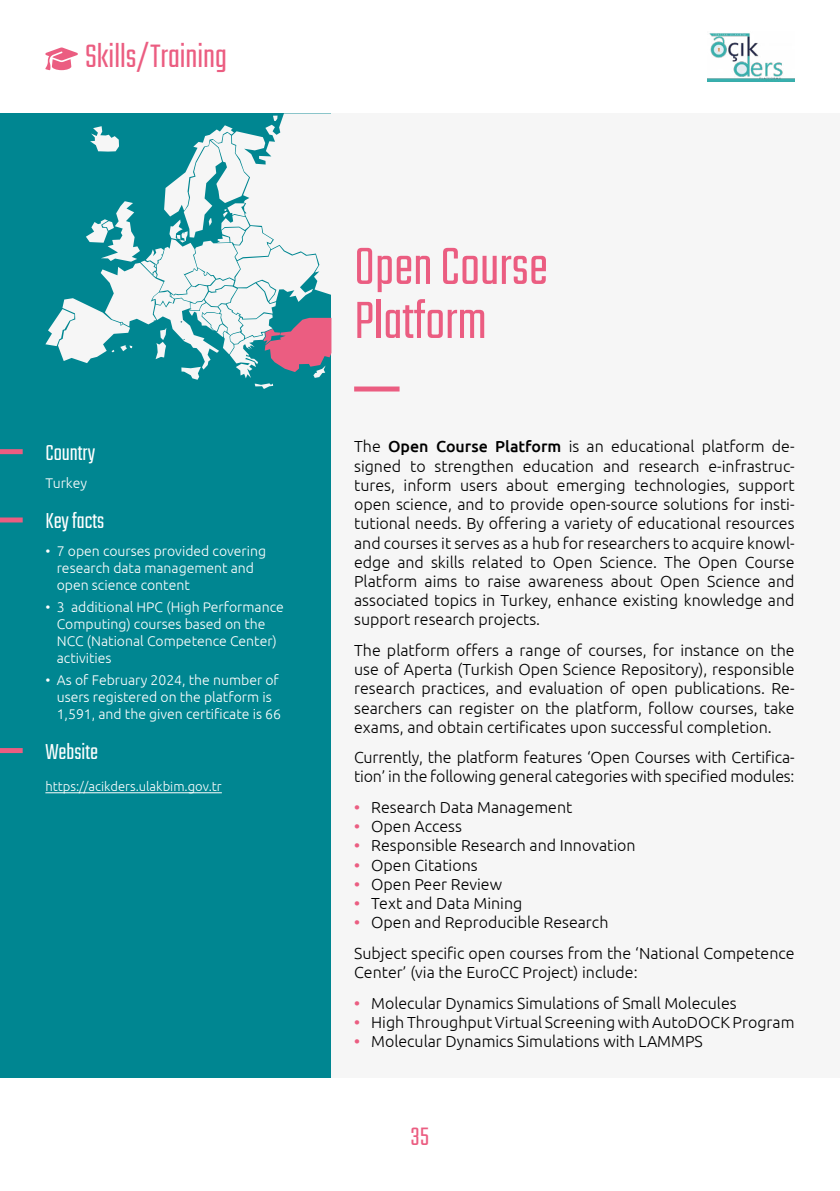
<style>
.page{position:relative;width:840px;height:1191px;background:#fff}
.page>*{position:absolute;margin:0;border:0;box-sizing:border-box;transform-origin:0 0}
.t1{font:300 58px/54px "Teko";color:#eb5d81}
.Top_page{font:300 36px "Teko";color:#eb5d81}
.t2{font:300 28px "Teko";color:#eb5d81}
.t3{font:300 24px "Teko";color:#fff}
.t4{font:300 16px/19.2px "Ubuntu";color:#000;text-align:justify}
.t5{font:300 14px/16.8px "Ubuntu";color:#fff}
.t6{font:300 13px "Ubuntu";color:#fff}
.s1{font-weight:500}
.s2{font-weight:500;color:#eb5d81}
</style>
<div class="page">
<div style="left:0;top:113px;width:331px;height:964px;background:#008691"></div>
<div style="left:331px;top:113px;width:508px;height:964px;background:#f6f6f6"></div>
<div style="left:0;top:449px;width:23px;height:5px;background:#eb5d81"></div>
<svg style="left:45px;top:113px;width:286px;height:276px"></svg>
<hr style="left:45px;top:792px;width:177px;height:1px;background:#fff">
<div style="left:354px;top:386px;width:45px;height:5px;background:#eb5d81"></div>
<div style="left:0;top:517px;width:23px;height:5px;background:#eb5d81"></div>
<div style="left:0;top:748px;width:23px;height:5px;background:#eb5d81"></div>
<svg style="left:45px;top:47px;width:33px;height:23px"></svg>
<img style="left:707px;top:33px;width:87px;height:49px">
<p class="Top_page" style="left:85px;top:37px;width:143px">Skills/Training</p>
<p class="t3" style="left:45px;top:439px;width:51px">Country</p>
<p class="t5" style="left:45px;top:474px;width:43px">Turkey</p>
<p class="t3" style="left:45px;top:508px;width:60px">Key facts</p>
<p class="t5" style="left:57px;top:542px;width:211px;text-indent:-11px">• 7 open courses provided covering research data management and open science content</p>
<p class="t5" style="left:57px;top:598px;width:228px;text-indent:-11px">• 3 additional HPC (High Performance<br>Computing) courses based on the<br>NCC (National Competence Center) activities</p>
<p class="t5" style="left:57px;top:671px;width:226px;text-indent:-11px">• As of February 2024, the number of users registered on the platform is<br>1,591, and the given certificate is 66</p>
<p class="t3" style="left:45px;top:739px;width:54px">Website</p>
<p class="t6" style="left:45px;top:779px;width:178px">https://acikders.ulakbim.gov.tr</p>
<p class="t1" style="left:354px;top:244px;width:195px">Open Course<br>Platform</p>
<p class="t4" style="left:354px;top:437px;width:441px">The <span class="s1">Open Course Platform</span> is an educational platform de&shy;signed to strengthen education and research e-infrastruc&shy;tures, inform users about emerging technologies, support open science, and to provide open-source solutions for insti&shy;tutional needs. By offering a variety of educational resources and courses it serves as a hub for researchers to acquire knowl&shy;edge and skills related to Open Science. The Open Course Platform aims to raise awareness about Open Science and associated topics in Turkey, enhance existing knowledge and support research projects.</p>
<p class="t4" style="left:354px;top:640px;width:441px">The platform offers a range of courses, for instance on the use of Aperta (Turkish Open Science Repository), responsible research practices, and evaluation of open publications. Re&shy;searchers can register on the platform, follow courses, take exams, and obtain certificates upon successful completion.</p>
<p class="t4" style="left:354px;top:747px;width:441px">Currently, the platform features ‘Open Courses with Certifica&shy;tion’ in the following general categories with specified modules:</p>
<p class="t4" style="left:354px;top:797px;width:219px"><span class="s2">•</span> Research Data Management</p>
<p class="t4" style="left:354px;top:816px;width:109px"><span class="s2">•</span> Open Access</p>
<p class="t4" style="left:354px;top:835px;width:283px"><span class="s2">•</span> Responsible Research and Innovation</p>
<p class="t4" style="left:354px;top:855px;width:125px"><span class="s2">•</span> Open Citations</p>
<p class="t4" style="left:354px;top:874px;width:149px"><span class="s2">•</span> Open Peer Review</p>
<p class="t4" style="left:354px;top:893px;width:170px"><span class="s2">•</span> Text and Data Mining</p>
<p class="t4" style="left:354px;top:912px;width:256px"><span class="s2">•</span> Open and Reproducible Research</p>
<p class="t4" style="left:354px;top:943px;width:441px">Subject specific open courses from the ‘National Competence<br>Center’ (via the EuroCC Project) include:</p>
<p class="t4" style="left:354px;top:993px;width:384px"><span class="s2">•</span> Molecular Dynamics Simulations of Small Molecules</p>
<p class="t4" style="left:354px;top:1012px;width:441px"><span class="s2">•</span> High Throughput Virtual Screening with AutoDOCK Program</p>
<p class="t4" style="left:354px;top:1031px;width:350px"><span class="s2">•</span> Molecular Dynamics Simulations with LAMMPS</p>
<h3 class="t2" style="left:411px;top:1122px;width:20px">35</h3>
</div>
